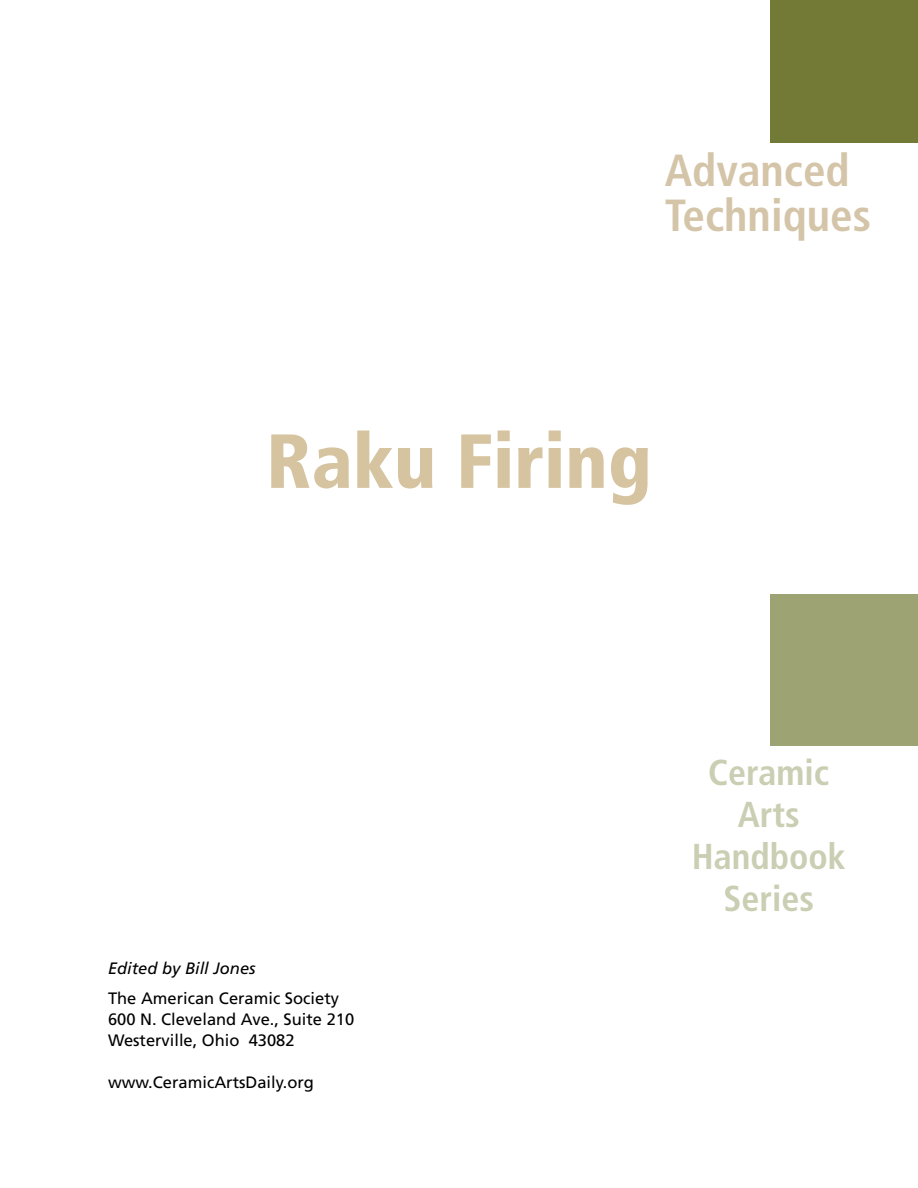
<style>
.page{position:relative;width:918px;height:1188px;background:#fff}
.page>*{position:absolute;margin:0;border:0;box-sizing:border-box;transform-origin:0 0}
.t1{font:900 condensed 76.5px "Frutiger";color:#d6c3a0}
.t2{font:700 condensed 45px/45px "Frutiger";color:#d4c4a8}
.t3{font:700 condensed 36px/42px "Frutiger";color:#caceb2;text-align:center}
.t4{font:16.5px/21px "Frutiger";color:#000}
.t5{font:italic 16.5px "Frutiger";color:#000}
</style>
<div class="page">
<div style="left:770px;top:0;width:148px;height:143px;background:#727a36"></div>
<div style="left:771px;top:594px;width:147px;height:152px;background:#9ea374"></div>
<h2 class="t2" style="left:665px;top:148px;width:208px">Advanced<br>Techniques</h2>
<h1 class="t1" style="left:266px;top:415px;width:387px">Raku Firing</h1>
<p class="t5" style="left:108px;top:959px;width:149px">Edited by Bill Jones</p>
<p class="t4" style="left:108px;top:988px;width:248px">The American Ceramic Society<br>600 N. Cleveland Ave., Suite 210<br>Westerville, Ohio 43082</p>
<p class="t4" style="left:108px;top:1072px;width:207px">www.CeramicArtsDaily.org</p>
<h3 class="t3" style="left:692px;top:751px;width:156px">Ceramic<br>Arts<br>Handbook<br>Series</h3>
</div>
